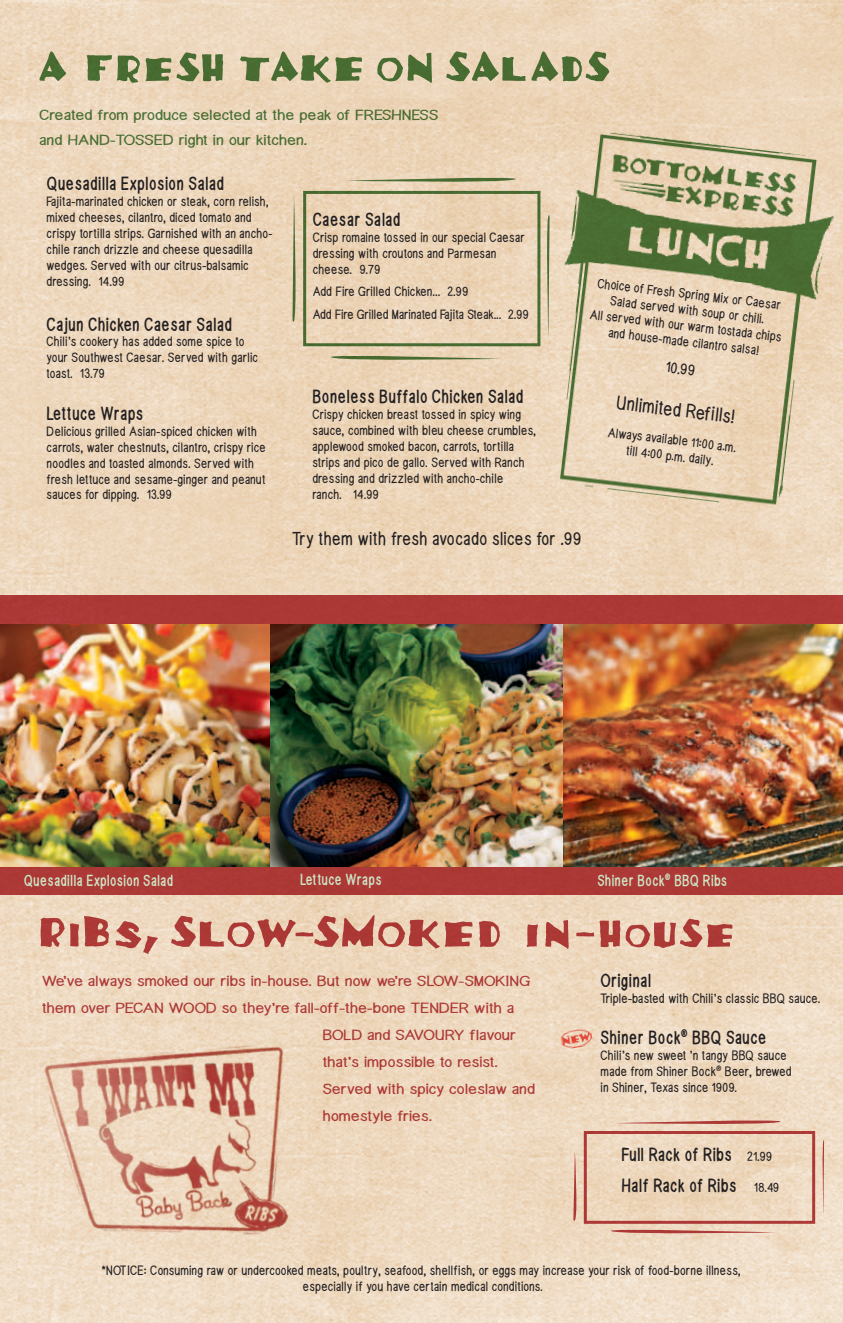
<style>
.page{position:relative;width:843px;height:1323px;background:#fff}
.page>*{position:absolute;margin:0;border:0;box-sizing:border-box;transform-origin:0 0}
.t1{font:700 condensed 22.05px "Write";color:#231f20}
.t2{font:800 extra-condensed 21.45px/31.5px "Write";letter-spacing:.015em;color:#231f20}
.t3{font:700 condensed 21px "Write";letter-spacing:.015em;color:#231f20}
.t4{font:800 extra-condensed 18px "Write";letter-spacing:.015em;color:#cde6c6}
.t5{font:700 condensed 18px "Write";color:#231f20}
.t6{font:16.5px "Write Bold Semi Expd";letter-spacing:.015em;color:#b02a30}
.t7{font:16.5px/24.5px "Write Bold Semi Expd";letter-spacing:.015em;color:#36702b}
.t8{font:700 condensed 15.15px/15.9px "Write";letter-spacing:.015em;color:#231f20}
.s1{font-weight:700;font-stretch:condensed;font-size:15.15px}
</style>
<div class="page">
<img style="left:0;top:0;width:842px;height:1323px">
<svg style="left:39px;top:52px;width:27px;height:29px"></svg>
<svg style="left:87px;top:52px;width:136px;height:31px"></svg>
<svg style="left:240px;top:52px;width:122px;height:31px"></svg>
<svg style="left:377px;top:53px;width:55px;height:30px"></svg>
<svg style="left:446px;top:51px;width:79px;height:30px"></svg>
<svg style="left:531px;top:51px;width:78px;height:30px"></svg>
<img style="left:539px;top:129px;width:301px;height:383px">
<div style="left:0;top:596px;width:565px;height:299px;background:#ac3935"></div>
<div style="left:565px;top:596px;width:277px;height:299px;background:#ac3935"></div>
<img style="left:0;top:624px;width:842px;height:243px">
<img style="left:27px;top:1019px;width:293px;height:242px">
<img style="left:559px;top:1027px;width:34px;height:23px">
<svg style="left:479px;top:921px;width:20px;height:26px"></svg>
<svg style="left:526px;top:924px;width:12px;height:23px"></svg>
<svg style="left:545px;top:920px;width:23px;height:29px"></svg>
<svg style="left:576px;top:919px;width:156px;height:29px"></svg>
<svg style="left:171px;top:915px;width:301px;height:33px"></svg>
<svg style="left:40px;top:916px;width:69px;height:31px"></svg>
<svg style="left:116px;top:921px;width:42px;height:33px"></svg>
<div style="left:303px;top:191px;width:237px;height:155px;border:3px solid #36702b"></div>
<svg style="left:545px;top:213px;width:4px;height:126px"></svg>
<svg style="left:292px;top:195px;width:5px;height:128px"></svg>
<svg style="left:346px;top:176px;width:171px;height:7px"></svg>
<svg style="left:329px;top:354px;width:171px;height:7px"></svg>
<div style="left:583px;top:1131px;width:232px;height:93px;border:3px solid #b02a30"></div>
<svg style="left:821px;top:1138px;width:3px;height:78px"></svg>
<svg style="left:573px;top:1151px;width:5px;height:71px"></svg>
<svg style="left:615px;top:1119px;width:167px;height:6px"></svg>
<svg style="left:609px;top:1228px;width:167px;height:7px"></svg>
<p class="t7" style="left:39px;top:103px;width:400px">Created from produce selected at the peak of FRESHNESS and HAND-TOSSED right in our kitchen.</p>
<h2 class="t2" style="left:47px;top:168px;width:179px">Quesadilla Explosion Salad</h2>
<p class="t8" style="left:47px;top:194px;width:227px">Fajita-marinated chicken or steak, corn relish, mixed cheeses, cilantro, diced tomato and crispy tortilla strips. Garnished with an ancho&shy;chile ranch drizzle and cheese quesadilla wedges. Served with our citrus-balsamic dressing. 14.99</p>
<h2 class="t2" style="left:47px;top:308px;width:187px">Cajun Chicken Caesar Salad</h2>
<p class="t8" style="left:47px;top:334px;width:213px">Chili’s cookery has added some spice to your Southwest Caesar. Served with garlic toast. 13.79</p>
<h2 class="t2" style="left:313px;top:204px;width:89px">Caesar Salad</h2>
<p class="t8" style="left:313px;top:230px;width:214px">Crisp romaine tossed in our special Caesar dressing with croutons and Parmesan cheese. 9.79</p>
<p class="t8" style="left:313px;top:281px;width:217px;line-height:22.5px">Add Fire Grilled Chicken... 2.99<br>Add Fire Grilled Marinated Fajita Steak... 2.99</p>
<h2 class="t2" style="left:47px;top:398px;width:98px">Lettuce Wraps</h2>
<p class="t8" style="left:47px;top:424px;width:220px">Delicious grilled Asian-spiced chicken with carrots, water chestnuts, cilantro, crispy rice noodles and toasted almonds. Served with fresh lettuce and sesame-ginger and peanut sauces for dipping. 13.99</p>
<h2 class="t2" style="left:312px;top:381px;width:212px">Boneless Buffalo Chicken Salad</h2>
<p class="t8" style="left:312px;top:407px;width:225px">Crispy chicken breast tossed in spicy wing sauce, combined with bleu cheese crumbles, applewood smoked bacon, carrots, tortilla strips and pico de gallo. Served with Ranch dressing and drizzled with ancho-chile ranch. 14.99</p>
<p class="t8" style="left:594px;top:275px;width:194px;text-align:center;rotate:7deg">Choice of Fresh Spring Mix or Caesar Salad served with soup or chili.<br>All served with our warm tostada chips and house-made cilantro salsa!</p>
<p class="t5" style="left:667px;top:357px;width:30px;rotate:7deg">10.99</p>
<h1 class="t1" style="left:618px;top:390px;width:120px;rotate:7deg">Unlimited Refills!</h1>
<p class="t8" style="left:608px;top:424px;width:131px;text-align:center;rotate:7deg">Always available 11:00 a.m. till 4:00 p.m. daily.</p>
<h3 class="t3" style="left:292px;top:527px;width:290px">Try them with fresh avocado slices for .99</h3>
<p class="t4" style="left:24px;top:870px;width:151px">Quesadilla Explosion Salad</p>
<p class="t4" style="left:300px;top:869px;width:83px">Lettuce Wraps</p>
<p class="t4" style="left:597px;top:870px;width:131px">Shiner Bock<sup>®</sup> BBQ Ribs</p>
<p class="t6" style="left:42px;top:971px;width:489px">We’ve always smoked our ribs in-house. But now we’re SLOW-SMOKING</p>
<p class="t6" style="left:42px;top:998px;width:473px">them over PECAN WOOD so they’re fall-off-the-bone TENDER with a</p>
<p class="t6" style="left:322px;top:1025px;width:195px">BOLD and SAVOURY flavour</p>
<p class="t6" style="left:322px;top:1052px;width:176px">that’s impossible to resist.</p>
<p class="t6" style="left:322px;top:1079px;width:214px">Served with spicy coleslaw and</p>
<p class="t6" style="left:322px;top:1106px;width:111px">homestyle fries.</p>
<h2 class="t2" style="left:600px;top:964px;width:52px">Original</h2>
<p class="t8" style="left:600px;top:990px;width:221px">Triple-basted with Chili’s classic BBQ sauce.</p>
<h2 class="t2" style="left:600px;top:1022px;width:167px">Shiner Bock<sup>®</sup> BBQ Sauce</h2>
<p class="t8" style="left:600px;top:1048px;width:192px">Chili’s new sweet ’n tangy BBQ sauce made from Shiner Bock<sup>®</sup> Beer, brewed in Shiner, Texas since 1909.</p>
<h2 class="t2" style="left:621px;top:1138px;width:159px">Full Rack of Ribs <span class="s1">21.99<br></span>Half Rack of Ribs <span class="s1">18.49</span></h2>
<p class="t8" style="left:101px;top:1262px;width:640px;text-align:center">*NOTICE: Consuming raw or undercooked meats, poultry, seafood, shellfish, or eggs may increase your risk of food-borne illness, especially if you have certain medical conditions.</p>
</div>
